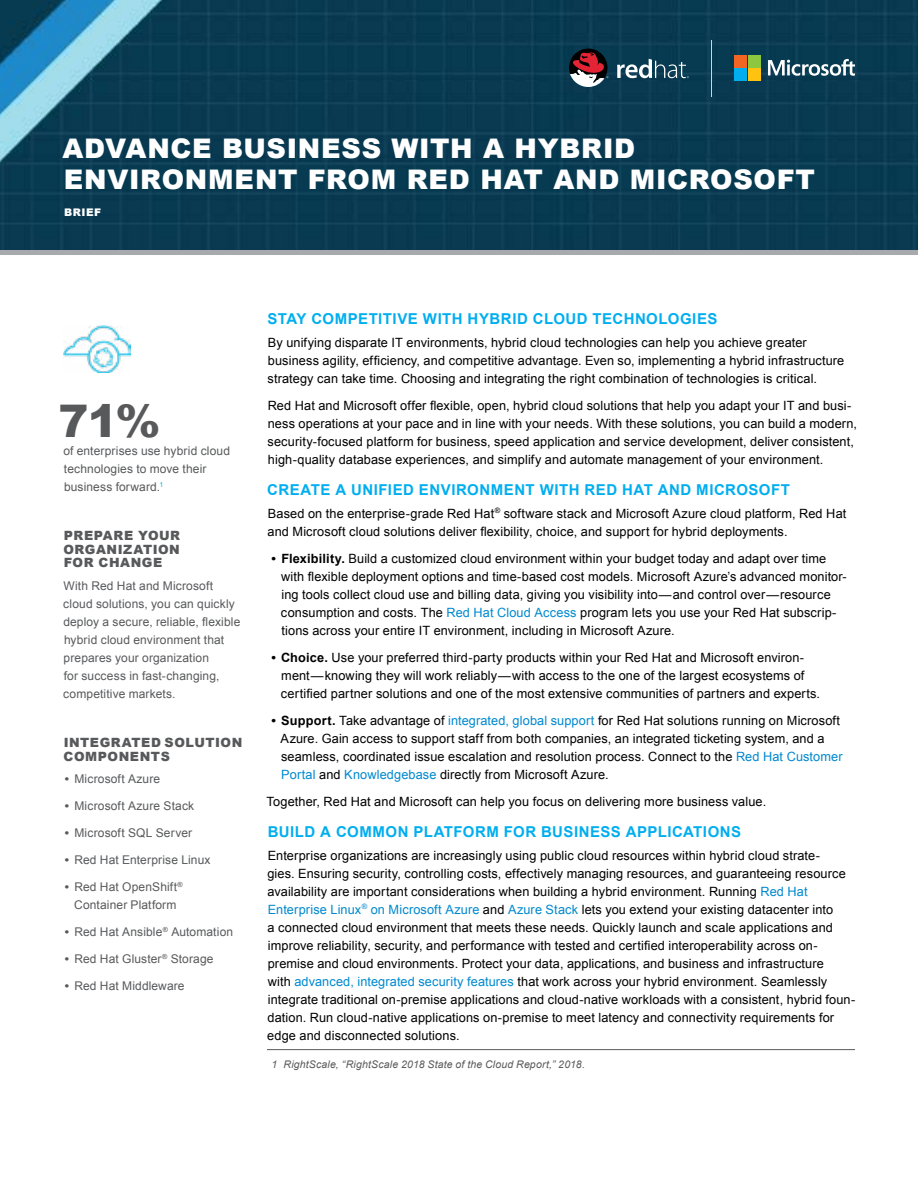
<style>
.page{position:relative;width:918px;height:1188px;background:#fff}
.page>*{position:absolute;margin:0;border:0;box-sizing:border-box;transform-origin:0 0}
.t1{font:900 45px "Arial";color:#58595b}
.t2{font:900 27px/31.5px "Arial";letter-spacing:.025em;color:#fff}
.t3{font:700 15px "Arial";letter-spacing:.035em;color:#00aeef}
.t4{font:12.75px/18px "Arial";letter-spacing:.01em;color:#000}
.t5{font:900 12.75px/13.5px "Arial";letter-spacing:.04em;color:#58595b;text-align:justify}
.t6{font:12px/18px "Arial";letter-spacing:.01em;color:#58595b}
.t7{font:italic 10.5px "Arial";letter-spacing:.015em;color:#58595b}
.t8{font:900 10.5px "Arial";letter-spacing:.05em;color:#fff}
.s1{font-weight:700}
.s2{color:#0089cf}
</style>
<div class="page">
<img style="left:0;top:0;width:918px;height:250px">
<hr style="left:267px;top:1049px;width:588px;height:1px;background:#58595b">
<img style="left:63px;top:325px;width:67px;height:47px">
<hr style="left:711px;top:40px;width:1px;height:56px;background:#d1d3d4">
<svg style="left:617px;top:59px;width:72px;height:19px"></svg>
<svg style="left:569px;top:49px;width:39px;height:38px"></svg>
<svg style="left:768px;top:59px;width:87px;height:17px"></svg>
<div style="left:735px;top:55px;width:12px;height:12px;background:#f26522"></div>
<div style="left:748px;top:55px;width:12px;height:12px;background:#8dc63f"></div>
<div style="left:735px;top:68px;width:12px;height:13px;background:#00aeef"></div>
<div style="left:748px;top:68px;width:12px;height:13px;background:#ffc20e"></div>
<div style="left:0;top:250px;width:918px;height:5px;background:#a7a9ac"></div>
<h2 class="t2" style="left:62px;top:131px;width:754px">ADVANCE BUSINESS WITH A HYBRID<br>ENVIRONMENT FROM RED HAT AND MICROSOFT</h2>
<p class="t8" style="left:64px;top:205px;width:39px">BRIEF</p>
<h1 class="t1" style="left:58px;top:388px;width:104px">71%</h1>
<p class="t6" style="left:63px;top:441px;width:168px">of enterprises use hybrid cloud technologies to move their business forward.<sup>1</sup></p>
<p class="t5" style="left:63px;top:528px;width:118px">PREPARE YOUR ORGANIZATION FOR CHANGE</p>
<p class="t6" style="left:63px;top:576px;width:179px">With Red Hat and Microsoft cloud solutions, you can quickly deploy a secure, reliable, flexible hybrid cloud environment that prepares your organization<br>for success in fast-changing, competitive markets.</p>
<p class="t5" style="left:64px;top:735px;width:180px">INTEGRATED SOLUTION<br>COMPONENTS</p>
<p class="t6" style="left:65px;top:770px;width:97px"><span class="s1">•</span> Microsoft Azure</p>
<p class="t6" style="left:65px;top:797px;width:131px"><span class="s1">•</span> Microsoft Azure Stack</p>
<p class="t6" style="left:65px;top:824px;width:129px"><span class="s1">•</span> Microsoft SQL Server</p>
<p class="t6" style="left:65px;top:851px;width:147px"><span class="s1">•</span> Red Hat Enterprise Linux</p>
<p class="t6" style="left:65px;top:878px;width:119px;text-align:center"><span class="s1">•</span> Red Hat OpenShift<sup>®<br></sup>Container Platform</p>
<p class="t6" style="left:65px;top:923px;width:170px"><span class="s1">•</span> Red Hat Ansible<sup>®</sup> Automation</p>
<p class="t6" style="left:65px;top:950px;width:150px"><span class="s1">•</span> Red Hat Gluster<sup>®</sup> Storage</p>
<p class="t6" style="left:65px;top:977px;width:121px"><span class="s1">•</span> Red Hat Middleware</p>
<p class="t3" style="left:267px;top:309px;width:451px">STAY COMPETITIVE WITH HYBRID CLOUD TECHNOLOGIES</p>
<p class="t4" style="left:268px;top:333px;width:578px">By unifying disparate IT environments, hybrid cloud technologies can help you achieve greater business agility, efficiency, and competitive advantage. Even so, implementing a hybrid infrastructure strategy can take time. Choosing and integrating the right combination of technologies is critical.</p>
<p class="t4" style="left:268px;top:396px;width:591px">Red Hat and Microsoft offer flexible, open, hybrid cloud solutions that help you adapt your IT and busi&shy;ness operations at your pace and in line with your needs. With these solutions, you can build a modern, security-focused platform for business, speed application and service development, deliver consistent, high-quality database experiences, and simplify and automate management of your environment.</p>
<p class="t3" style="left:267px;top:480px;width:524px">CREATE A UNIFIED ENVIRONMENT WITH RED HAT AND MICROSOFT</p>
<p class="t4" style="left:268px;top:504px;width:580px">Based on the enterprise-grade Red Hat<sup>®</sup> software stack and Microsoft Azure cloud platform, Red Hat and Microsoft cloud solutions deliver flexibility, choice, and support for hybrid deployments.</p>
<p class="t4" style="left:281px;top:549px;width:567px;text-indent:-9px"><span class="s1">• Flexibility.</span> Build a customized cloud environment within your budget today and adapt over time with flexible deployment options and time-based cost models. Microsoft Azure’s advanced monitor&shy;ing tools collect cloud use and billing data, giving you visibility into — and control over — resource consumption and costs. The <span class="s2">Red Hat Cloud Access</span> program lets you use your Red Hat subscrip&shy;tions across your entire IT environment, including in Microsoft Azure.</p>
<p class="t4" style="left:281px;top:648px;width:541px;text-indent:-10px"><span class="s1">• Choice.</span> Use your preferred third-party products within your Red Hat and Microsoft environ&shy;ment — knowing they will work reliably — with access to the one of the largest ecosystems of certified partner solutions and one of the most extensive communities of partners and experts.</p>
<p class="t4" style="left:281px;top:711px;width:564px;text-indent:-9px"><span class="s1">• Support.</span> Take advantage of <span class="s2">integrated, global support</span> for Red Hat solutions running on Microsoft Azure. Gain access to support staff from both companies, an integrated ticketing system, and a seamless, coordinated issue escalation and resolution process. Connect to the <span class="s2">Red Hat Customer Portal</span> and <span class="s2">Knowledgebase</span> directly from Microsoft Azure.</p>
<p class="t4" style="left:266px;top:792px;width:501px">Together, Red Hat and Microsoft can help you focus on delivering more business value.</p>
<p class="t3" style="left:268px;top:822px;width:475px">BUILD A COMMON PLATFORM FOR BUSINESS APPLICATIONS</p>
<p class="t4" style="left:267px;top:846px;width:590px">Enterprise organizations are increasingly using public cloud resources within hybrid cloud strate-<br>gies. Ensuring security, controlling costs, effectively managing resources, and guaranteeing resource availability are important considerations when building a hybrid environment. Running <span class="s2">Red Hat Enterprise Linux</span><sup>®</sup> <span class="s2">on Microsoft Azure</span> and <span class="s2">Azure Stack</span> lets you extend your existing datacenter into<br>a connected cloud environment that meets these needs. Quickly launch and scale applications and improve reliability, security, and performance with tested and certified interoperability across on&shy;premise and cloud environments. Protect your data, applications, and business and infrastructure<br>with <span class="s2">advanced, integrated security features</span> that work across your hybrid environment. Seamlessly integrate traditional on-premise applications and cloud-native workloads with a consistent, hybrid foun&shy;dation. Run cloud-native applications on-premise to meet latency and connectivity requirements for edge and disconnected solutions.</p>
<p class="t7" style="left:272px;top:1058px;width:315px">1 RightScale, “RightScale 2018 State of the Cloud Report,” 2018.</p>
</div>
